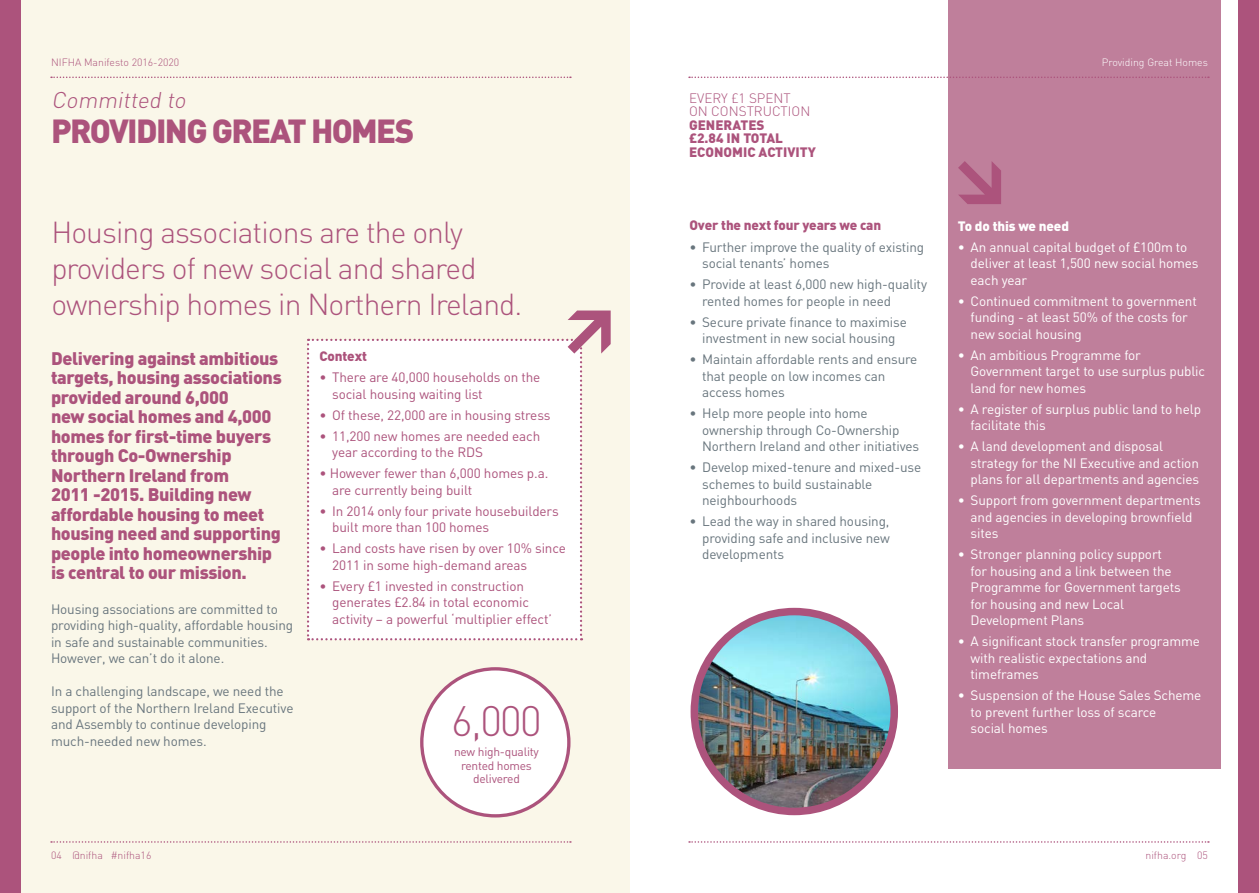
<style>
.page{position:relative;width:1259px;height:893px;background:#fff}
.page>*{position:absolute;margin:0;border:0;box-sizing:border-box;transform-origin:0 0}
.t1{font:300 42px "DIN";color:#ac537c}
.t2{font:900 33px "DIN";letter-spacing:-.05em;color:#ac537c}
.t3{font:300 30px/36px "DIN";letter-spacing:-.03em;color:#ac537c}
.t4{font:italic 300 22.5px "DIN";color:#ac537c}
.t5{font:900 18px/19.5px "DIN";letter-spacing:-.02em;color:#ac537c}
.t6{font:13.5px/16.5px "DIN";letter-spacing:-.01em;color:#68757d}
.t7{font:13.5px/16.5px "DIN";letter-spacing:-.01em;color:#fff}
.t8{font:13.5px/16.5px "DIN";letter-spacing:-.01em;color:#ac537c}
.t9{font:900 13.5px/13.5px "DIN";letter-spacing:-.01em;color:#ac537c}
.t10{font:300 13.5px/13.5px "DIN";color:#ac537c}
.t11{font:900 13.5px "DIN";letter-spacing:-.01em;color:#fff}
.t12{font:12px/13.5px "DIN";letter-spacing:-.02em;color:#ac537c;text-align:center}
.t13{font:300 10.5px "DIN";color:#ac537c}
.t14{font:300 10.5px "DIN";color:#fff}
</style>
<div class="page">
<div style="left:0;top:0;width:629px;height:893px;background:#faf7e9"></div>
<div style="left:948px;top:0;width:272px;height:768px;background:#bf7f9b"></div>
<svg style="left:689px;top:77px;width:520px;height:1px"></svg>
<svg style="left:51px;top:77px;width:520px;height:1px"></svg>
<svg style="left:689px;top:841px;width:520px;height:2px"></svg>
<svg style="left:51px;top:841px;width:520px;height:2px"></svg>
<div style="left:1238px;top:0;width:21px;height:893px;background:#ac537c"></div>
<div style="left:0;top:0;width:21px;height:893px;background:#ac537c"></div>
<img style="left:694px;top:612px;width:200px;height:199px;border-radius:100px">
<div style="left:690px;top:608px;width:208px;height:207px;border:8px solid #ac537c;border-radius:50%"></div>
<div style="left:422px;top:669px;width:147px;height:147px;background:#fff;border-radius:50%"></div>
<div style="left:420px;top:667px;width:150px;height:150px;border:3px solid #ac537c;border-radius:50%"></div>
<svg style="left:307px;top:310px;width:303px;height:330px"></svg>
<svg style="left:958px;top:161px;width:43px;height:43px"></svg>
<p class="t13" style="left:51px;top:55px;width:130px">NIFHA Manifesto 2016-2020</p>
<h3 class="t4" style="left:51px;top:87px;width:140px">Committed to</h3>
<h2 class="t2" style="left:51px;top:109px;width:365px">PROVIDING GREAT HOMES</h2>
<h3 class="t3" style="left:51px;top:214px;width:472px">Housing associations are the only providers of new social and shared ownership homes in Northern Ireland.</h3>
<p class="t5" style="left:51px;top:348px;width:232px">Delivering against ambitious targets, housing associations provided around 6,000<br>new social homes and 4,000 homes for first-time buyers through Co-Ownership<br>Northern Ireland from<br>2011 -2015. Building new affordable housing to meet housing need and supporting people into homeownership is central to our mission.</p>
<p class="t6" style="left:51px;top:600px;width:244px">Housing associations are committed to providing high-quality, affordable housing in safe and sustainable communities.<br>However, we can’t do it alone.</p>
<p class="t6" style="left:51px;top:683px;width:244px">In a challenging landscape, we need the support of the Northern Ireland Executive and Assembly to continue developing much-needed new homes.</p>
<p class="t13" style="left:51px;top:849px;width:102px">04 @nifha #nifha16</p>
<p class="t9" style="left:319px;top:349px;width:49px">Context</p>
<p class="t8" style="left:332px;top:369px;width:210px;text-indent:-13px">• There are 40,000 households on the social housing waiting list</p>
<p class="t8" style="left:319px;top:406px;width:232px">• Of these, 22,000 are in housing stress</p>
<p class="t8" style="left:332px;top:427px;width:210px;text-indent:-13px">• 11,200 new homes are needed each year according to the RDS</p>
<p class="t8" style="left:332px;top:465px;width:218px;text-indent:-13px">• However fewer than 6,000 homes p.a. are currently being built</p>
<p class="t8" style="left:332px;top:502px;width:228px;text-indent:-13px">• In 2014 only four private housebuilders built more than 100 homes</p>
<p class="t8" style="left:332px;top:540px;width:235px;text-indent:-13px">• Land costs have risen by over 10% since<br>2011 in some high-demand areas</p>
<p class="t8" style="left:332px;top:577px;width:221px;text-indent:-13px">• Every £1 invested in construction generates £2.84 in total economic activity – a powerful ‘multiplier effect’</p>
<h1 class="t1" style="left:451px;top:695px;width:92px">6,000</h1>
<p class="t12" style="left:454px;top:745px;width:86px">new high-quality rented homes delivered</p>
<p class="t10" style="left:689px;top:91px;width:123px">EVERY £1 SPENT<br>ON CONSTRUCTION</p>
<p class="t9" style="left:689px;top:117px;width:128px">GENERATES<br>£2.84 IN TOTAL<br>ECONOMIC ACTIVITY</p>
<p class="t9" style="left:689px;top:218px;width:193px">Over the next four years we can</p>
<p class="t6" style="left:702px;top:238px;width:224px;text-indent:-13px">• Further improve the quality of existing social tenants’ homes</p>
<p class="t6" style="left:702px;top:276px;width:226px;text-indent:-13px">• Provide at least 6,000 new high-quality rented homes for people in need</p>
<p class="t6" style="left:689px;top:313px;width:219px;text-align:center">• Secure private finance to maximise investment in new social housing</p>
<p class="t6" style="left:702px;top:351px;width:217px;text-indent:-13px">• Maintain affordable rents and ensure that people on low incomes can access homes</p>
<p class="t6" style="left:702px;top:405px;width:219px;text-indent:-13px">• Help more people into home ownership through Co-Ownership<br>Northern Ireland and other initiatives</p>
<p class="t6" style="left:702px;top:459px;width:221px;text-indent:-13px">• Develop mixed-tenure and mixed-use schemes to build sustainable neighbourhoods</p>
<p class="t6" style="left:702px;top:513px;width:189px;text-align:justify;text-indent:-13px">• Lead the way in shared housing, providing safe and inclusive new developments</p>
<p class="t14" style="left:1101px;top:55px;width:108px">Providing Great Homes</p>
<p class="t11" style="left:958px;top:217px;width:113px">To do this we need</p>
<p class="t7" style="left:970px;top:238px;width:229px;text-indent:-13px">• An annual capital budget of £100m to deliver at least 1,500 new social homes each year</p>
<p class="t7" style="left:970px;top:292px;width:228px;text-indent:-13px">• Continued commitment to government funding - at least 50% of the costs for new social housing</p>
<p class="t7" style="left:970px;top:346px;width:236px;text-indent:-13px">• An ambitious Programme for<br>Government target to use surplus public land for new homes</p>
<p class="t7" style="left:970px;top:400px;width:232px;text-indent:-13px">• A register of surplus public land to help facilitate this</p>
<p class="t7" style="left:970px;top:438px;width:230px;text-indent:-13px">• A land development and disposal strategy for the NI Executive and action plans for all departments and agencies</p>
<p class="t7" style="left:970px;top:492px;width:232px;text-indent:-13px">• Support from government departments and agencies in developing brownfield sites</p>
<p class="t7" style="left:970px;top:546px;width:212px;text-indent:-13px">• Stronger planning policy support for housing and a link between the<br>Programme for Government targets for housing and new Local<br>Development Plans</p>
<p class="t7" style="left:970px;top:633px;width:231px;text-indent:-13px">• A significant stock transfer programme with realistic expectations and timeframes</p>
<p class="t7" style="left:970px;top:687px;width:232px;text-indent:-13px">• Suspension of the House Sales Scheme to prevent further loss of scarce<br>social homes</p>
<p class="t13" style="left:1145px;top:849px;width:64px">nifha.org 05</p>
</div>
